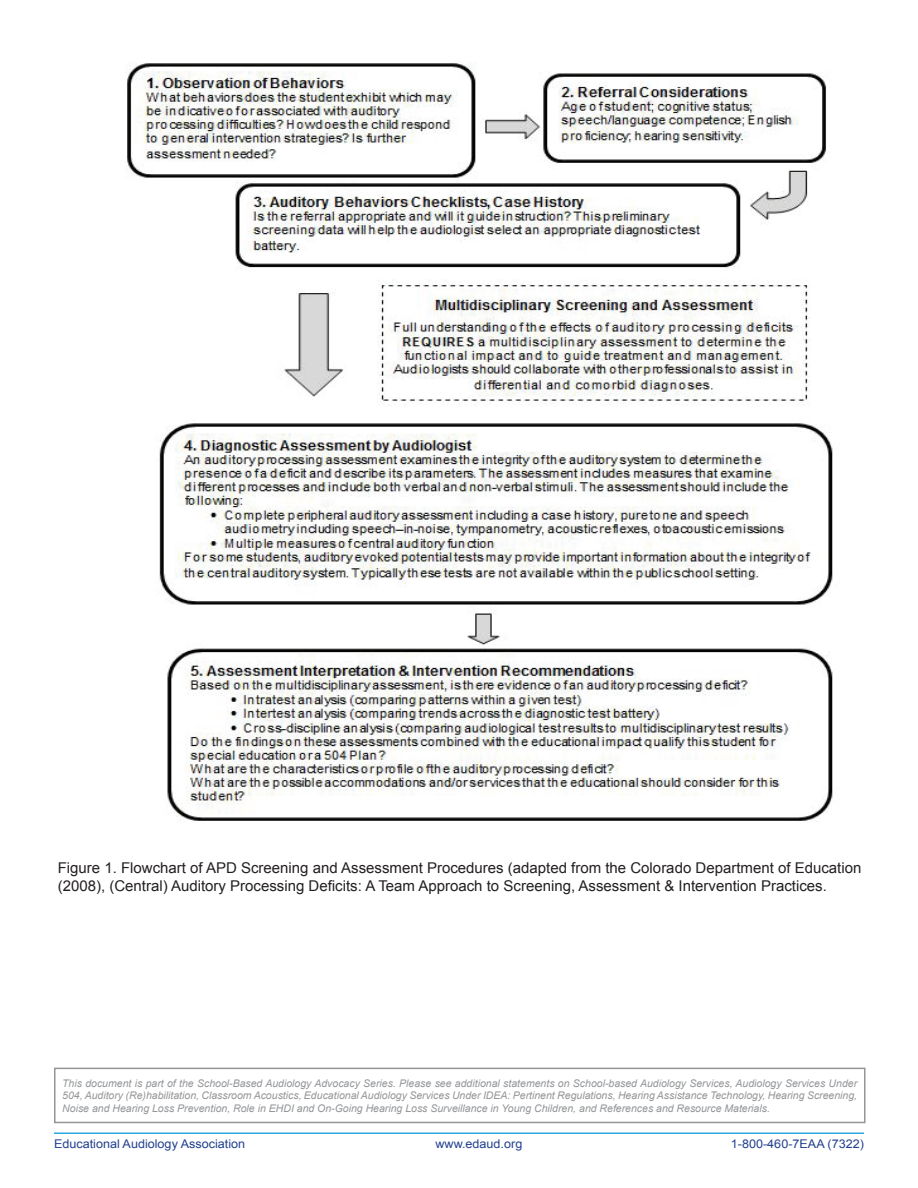
<style>
.page{position:relative;width:918px;height:1188px;background:#fff}
.page>*{position:absolute;margin:0;border:0;box-sizing:border-box;transform-origin:0 0}
.t1{font:14.85px/18px "Arial";color:#231f20}
.t2{font:12px "Arial";color:#22408f;scale:1.05 1}
.t3{font:italic 10.5px/12.6px "Arial";color:#939598;text-align:justify}
</style>
<div class="page">
<hr style="left:54px;top:1132px;width:810px;height:2px;background:#2ba7df">
<div style="left:54px;top:1068px;width:812px;height:55px;border:2px solid #939598"></div>
<img style="left:126px;top:62px;width:707px;height:759px">
<h1 class="t1" style="left:58px;top:859px;width:805px">Figure 1. Flowchart of APD Screening and Assessment Procedures (adapted from the Colorado Department of Education (2008), (Central) Auditory Processing Deficits: A Team Approach to Screening, Assessment &amp; Intervention Practices.</h1>
<p class="t3" style="left:62px;top:1077px;width:796px">This document is part of the School-Based Audiology Advocacy Series. Please see additional statements on School-based Audiology Services, Audiology Services Under 504, Auditory (Re)habilitation, Classroom Acoustics, Educational Audiology Services Under IDEA: Pertinent Regulations, Hearing Assistance Technology, Hearing Screening, Noise and Hearing Loss Prevention, Role in EHDI and On-Going Hearing Loss Surveillance in Young Children, and References and Resource Materials.</p>
<p class="t2" style="left:54px;top:1136px;width:184px">Educational Audiology Association</p>
<p class="t2" style="left:436px;top:1136px;width:84px">www.edaud.org</p>
<p class="t2" style="left:731px;top:1136px;width:128px">1-800-460-7EAA (7322)</p>
</div>
